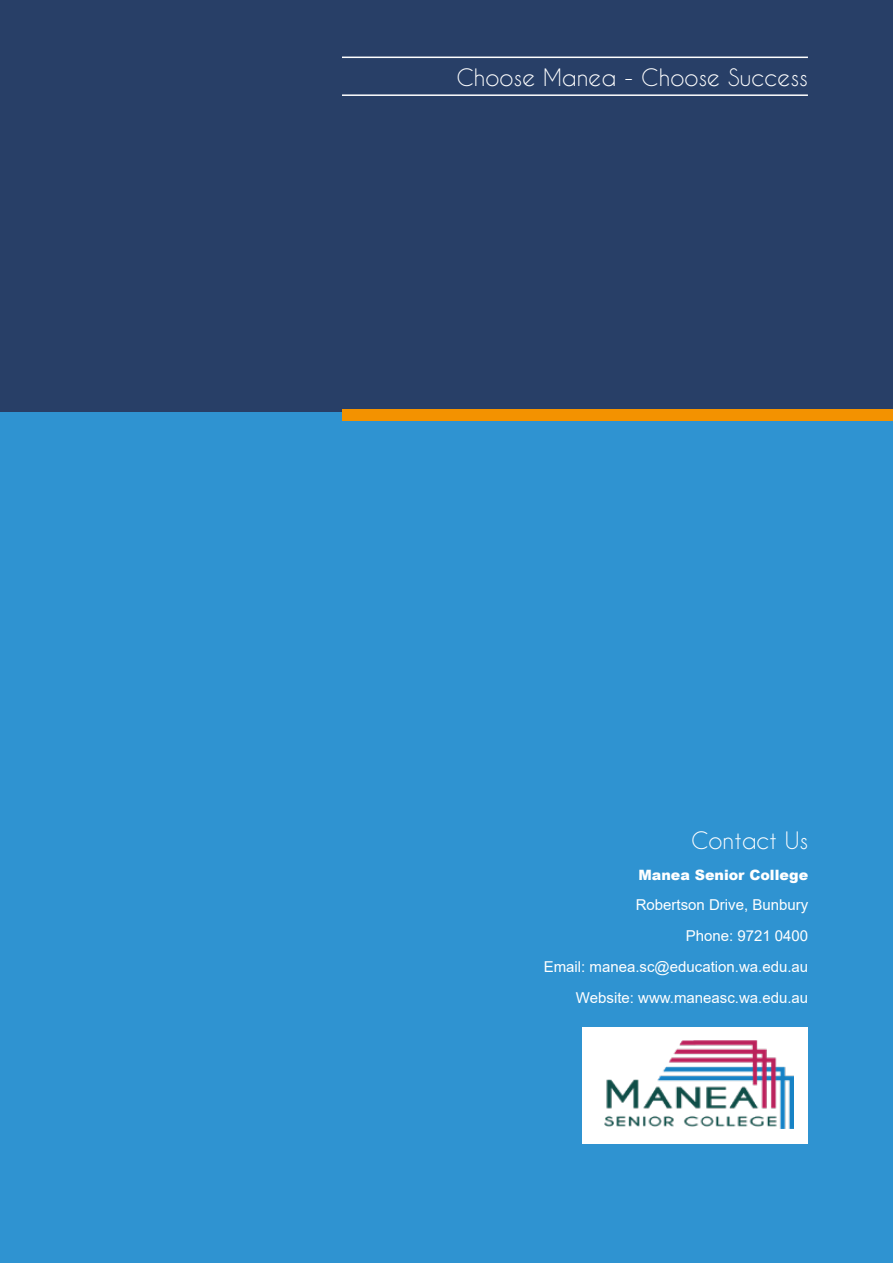
<style>
.page{position:relative;width:893px;height:1263px;background:#fff}
.page>*{position:absolute;margin:0;border:0;box-sizing:border-box;transform-origin:0 0}
.t1{font:22.5px "Caviar Dreams";color:#fff}
.t2{font:15px/30.8px "Arial";color:#fff;text-align:right}
.t3{font:900 14.25px "Arial";color:#fff}
</style>
<div class="page">
<div style="left:0;top:403px;width:893px;height:860px;background:#2f93d1"></div>
<div style="left:0;top:0;width:893px;height:412px;background:#283f67"></div>
<hr style="left:342px;top:57px;width:466px;height:1px;background:#fff">
<hr style="left:342px;top:94px;width:466px;height:2px;background:#fff">
<div style="left:583px;top:1027px;width:225px;height:117px;background:#fff"></div>
<div style="left:342px;top:410px;width:551px;height:11px;background:#f39200"></div>
<img style="left:604px;top:1040px;width:189px;height:89px">
<h1 class="t1" style="left:456px;top:68px;width:353px">Choose Manea - Choose Success</h1>
<h1 class="t1" style="left:691px;top:831px;width:119px">Contact Us</h1>
<p class="t3" style="left:638px;top:869px;width:171px">Manea Senior College</p>
<p class="t2" style="left:544px;top:891px;width:266px">Robertson Drive, Bunbury<br>Phone: 9721 0400<br>Email: manea.sc@education.wa.edu.au<br>Website: www.maneasc.wa.edu.au</p>
</div>
